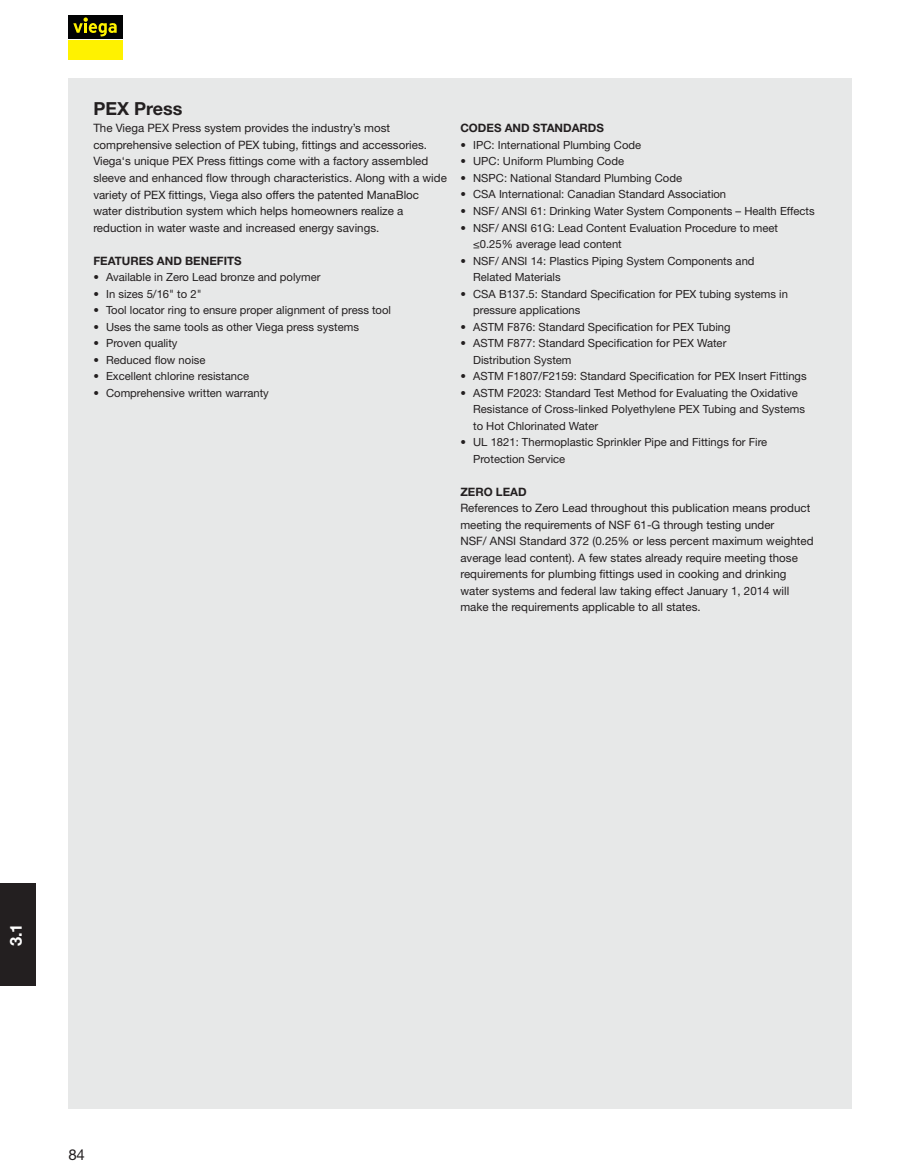
<style>
.page{position:relative;width:906px;height:1176px;background:#fff}
.page>*{position:absolute;margin:0;border:0;box-sizing:border-box;transform-origin:0 0}
.t1{font:700 18px "Viega Helvetica Neue";color:#231f20}
.t2{font:700 16.5px "Viega Helvetica Neue";color:#fff}
.t3{font:15px "Viega Helvetica Neue";color:#231f20}
.t4{font:11.55px/16.5px "Viega Helvetica Neue";color:#231f20}
.t5{font:700 11.55px "Viega Helvetica Neue";color:#231f20}
.t6{font:11.25px/16.5px "Viega Helvetica Neue";color:#231f20}
.s1{font-size:11.55px}
</style>
<div class="page">
<div style="left:69px;top:78px;width:783px;height:1030px;background:#e7e8e8"></div>
<div style="left:69px;top:15px;width:54px;height:45px;background:linear-gradient(to right,#fff,#fff)"></div>
<div style="left:69px;top:41px;width:54px;height:19px;background:#fff200"></div>
<div style="left:69px;top:15px;width:54px;height:24px;background:#020304"></div>
<svg style="left:73px;top:17px;width:44px;height:20px"></svg>
<div style="left:0;top:883px;width:36px;height:103px;background:#231f20"></div>
<h1 class="t1" style="left:93px;top:97px;width:91px">PEX Press</h1>
<p class="t4" style="left:93px;top:120px;width:355px">The Viega PEX Press system provides the industry’s most comprehensive selection of PEX tubing, fittings and accessories.<br>Viega‘s unique PEX Press fittings come with a factory assembled sleeve and enhanced flow through characteristics. Along with a wide variety of PEX fittings, Viega also offers the patented ManaBloc water distribution system which helps homeowners realize a reduction in water waste and increased energy savings.</p>
<p class="t5" style="left:93px;top:253px;width:150px">FEATURES AND BENEFITS</p>
<p class="t6" style="left:93px;top:268px;width:229px">• Available in Zero Lead bronze and polymer</p>
<p class="t6" style="left:93px;top:285px;width:110px">• In sizes 5/16<span class="s1">"</span> to 2<span class="s1">"</span></p>
<p class="t6" style="left:93px;top:301px;width:299px">• Tool locator ring to ensure proper alignment of press tool</p>
<p class="t6" style="left:93px;top:318px;width:267px">• Uses the same tools as other Viega press systems</p>
<p class="t6" style="left:93px;top:334px;width:86px">• Proven quality</p>
<p class="t6" style="left:93px;top:351px;width:114px">• Reduced flow noise</p>
<p class="t6" style="left:93px;top:367px;width:157px">• Excellent chlorine resistance</p>
<p class="t6" style="left:93px;top:384px;width:177px">• Comprehensive written warranty</p>
<p class="t5" style="left:460px;top:121px;width:145px">CODES AND STANDARDS</p>
<p class="t6" style="left:460px;top:136px;width:182px">• IPC: International Plumbing Code</p>
<p class="t6" style="left:460px;top:153px;width:165px">• UPC: Uniform Plumbing Code</p>
<p class="t6" style="left:460px;top:169px;width:223px">• NSPC: National Standard Plumbing Code</p>
<p class="t6" style="left:460px;top:186px;width:267px">• CSA International: Canadian Standard Association</p>
<p class="t6" style="left:460px;top:202px;width:356px">• NSF/ ANSI 61: Drinking Water System Components – Health Effects</p>
<p class="t6" style="left:473px;top:219px;width:306px;text-indent:-13px">• NSF/ ANSI 61G: Lead Content Evaluation Procedure to meet ≤0.25% average lead content</p>
<p class="t6" style="left:473px;top:252px;width:283px;text-indent:-13px">• NSF/ ANSI 14: Plastics Piping System Components and<br>Related Materials</p>
<p class="t6" style="left:473px;top:285px;width:316px;text-indent:-13px">• CSA B137.5: Standard Specification for PEX tubing systems in pressure applications</p>
<p class="t6" style="left:460px;top:318px;width:272px">• ASTM F876: Standard Specification for PEX Tubing</p>
<p class="t6" style="left:473px;top:334px;width:255px;text-indent:-13px">• ASTM F877: Standard Specification for PEX Water<br>Distribution System</p>
<p class="t6" style="left:460px;top:367px;width:348px">• ASTM F1807/F2159: Standard Specification for PEX Insert Fittings</p>
<p class="t6" style="left:473px;top:384px;width:333px;text-indent:-13px">• ASTM F2023: Standard Test Method for Evaluating the Oxidative<br>Resistance of Cross-linked Polyethylene PEX Tubing and Systems to Hot Chlorinated Water</p>
<p class="t6" style="left:473px;top:433px;width:296px;text-indent:-13px">• UL 1821: Thermoplastic Sprinkler Pipe and Fittings for Fire<br>Protection Service</p>
<p class="t5" style="left:460px;top:484px;width:68px">ZERO LEAD</p>
<p class="t4" style="left:460px;top:499px;width:355px">References to Zero Lead throughout this publication means product meeting the requirements of NSF 61-G through testing under<br>NSF/ ANSI Standard 372 (0.25% or less percent maximum weighted average lead content). A few states already require meeting those requirements for plumbing fittings used in cooking and drinking water systems and federal law taking effect January 1, 2014 will make the requirements applicable to all states.</p>
<h2 class="t2" style="left:6px;top:946px;width:24px;rotate:-90deg">3.1</h2>
<h3 class="t3" style="left:69px;top:1145px;width:18px">84</h3>
</div>
